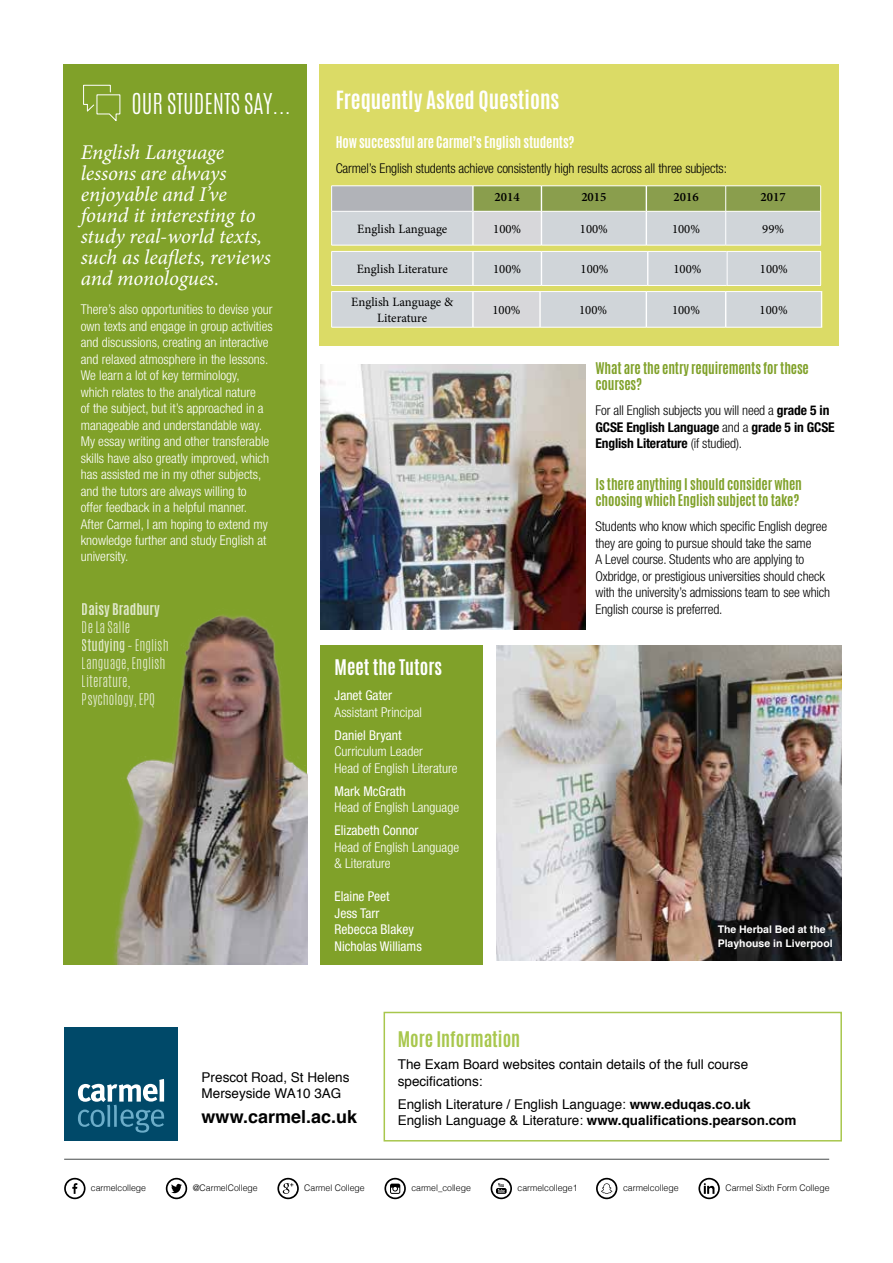
<style>
.page{position:relative;width:893px;height:1263px;background:#fff}
.page>*{position:absolute;margin:0;border:0;box-sizing:border-box;transform-origin:0 0}
.t1{font:300 24px "Antonio";color:#fff}
.t2{font:italic 21px/21px "Minion Pro";letter-spacing:-.01em;color:#fff}
.t3{font:700 21px "Antonio";color:#fff}
.t4{font:700 18px "Helvetica";color:#000}
.t5{font:700 18px "Antonio";color:#a8c74d}
.t6{font:700 18px "Antonio";color:#fff}
.t7{font:300 condensed 13.5px/16.5px "Helvetica Neue";color:#fff}
.t8{font:300 condensed 13.5px/16.5px "Helvetica Neue";letter-spacing:-.01em;color:#000}
.t9{font:13.5px/16.5px "Helvetica";color:#000}
.t10{font:700 13.5px/16.5px "Antonio";letter-spacing:-.01em;color:#80a129}
.t11{font:700 condensed 13.5px/16.5px "Helvetica Neue";letter-spacing:-.01em;color:#000}
.t12{font:condensed 13.5px/16.5px "Helvetica Neue";color:#fff}
.t13{font:300 13.5px/18px "Antonio";color:#fff}
.t14{font:700 13.5px "Antonio";letter-spacing:-.01em;color:#fff}
.t15{font:12.75px/15.3px "Minion Pro";color:#000;text-align:center}
.t16{font:600 12.75px "Minion Pro";color:#000}
.t17{font:700 10.5px/13.5px "Helvetica";color:#fff}
.t18{font:300 9.15px "Helvetica";color:#000;scale:.96 1}
.t19{font:300 9px "Helvetica";color:#000;scale:.96 1}
.s1{font-weight:400}
.s2{font-weight:300}
.s3{font-weight:700}
</style>
<div class="page">
<img style="left:497px;top:645px;width:345px;height:315px">
<img style="left:320px;top:364px;width:266px;height:265px">
<div style="left:64px;top:64px;width:243px;height:900px;background:#80a129"></div>
<div style="left:320px;top:645px;width:162px;height:319px;background:#80a129"></div>
<svg style="left:83px;top:85px;width:37px;height:36px"></svg>
<hr style="left:64px;top:1159px;width:765px;height:1px;background:#464b4b">
<svg style="left:64px;top:1178px;width:22px;height:21px"></svg>
<svg style="left:277px;top:1178px;width:22px;height:21px"></svg>
<svg style="left:491px;top:1178px;width:21px;height:21px"></svg>
<svg style="left:166px;top:1178px;width:21px;height:21px"></svg>
<svg style="left:698px;top:1178px;width:22px;height:21px"></svg>
<svg style="left:384px;top:1178px;width:22px;height:21px"></svg>
<svg style="left:596px;top:1178px;width:21px;height:21px"></svg>
<div style="left:64px;top:1027px;width:114px;height:113px;background:#004969"></div>
<svg style="left:78px;top:1079px;width:86px;height:54px"></svg>
<div style="left:384px;top:1012px;width:458px;height:129px;border:2px solid #a8c74d"></div>
<img style="left:114px;top:614px;width:193px;height:350px">
<div style="left:320px;top:64px;width:519px;height:282px;background:#dbdb66"></div>
<hr style="left:331px;top:245px;width:142px;height:1px;background:#fff">
<hr style="left:473px;top:245px;width:68px;height:1px;background:#fff">
<hr style="left:541px;top:245px;width:105px;height:1px;background:#fff">
<hr style="left:646px;top:245px;width:79px;height:1px;background:#fff">
<svg style="left:331px;top:186px;width:490px;height:59px;background:#bbc3af"></svg>
<hr style="left:472px;top:211px;width:2px;height:34px;background:#fff">
<hr style="left:541px;top:211px;width:1px;height:34px;background:#fff">
<hr style="left:646px;top:211px;width:1px;height:34px;background:#fff">
<hr style="left:725px;top:211px;width:1px;height:34px;background:#fff">
<hr style="left:820px;top:211px;width:1px;height:34px;background:#fff">
<hr style="left:725px;top:245px;width:96px;height:1px;background:#fff">
<div style="left:332px;top:252px;width:488px;height:33px;background:#d0d5d9"></div>
<hr style="left:472px;top:252px;width:2px;height:33px;background:#fff">
<hr style="left:541px;top:252px;width:1px;height:33px;background:#fff">
<hr style="left:647px;top:252px;width:1px;height:33px;background:#fff">
<hr style="left:331px;top:251px;width:142px;height:1px;background:#fff">
<hr style="left:331px;top:252px;width:1px;height:33px;background:#fff">
<hr style="left:473px;top:251px;width:68px;height:1px;background:#fff">
<hr style="left:541px;top:251px;width:107px;height:1px;background:#fff">
<hr style="left:648px;top:251px;width:79px;height:1px;background:#fff">
<hr style="left:331px;top:285px;width:142px;height:1px;background:#fff">
<hr style="left:473px;top:285px;width:68px;height:1px;background:#fff">
<hr style="left:541px;top:285px;width:107px;height:1px;background:#fff">
<hr style="left:648px;top:285px;width:79px;height:1px;background:#fff">
<hr style="left:727px;top:251px;width:94px;height:1px;background:#fff">
<hr style="left:727px;top:252px;width:1px;height:33px;background:#fff">
<hr style="left:820px;top:252px;width:1px;height:33px;background:#fff">
<hr style="left:727px;top:285px;width:94px;height:1px;background:#fff">
<div style="left:332px;top:292px;width:489px;height:35px;background:#d0d5d9"></div>
<div style="left:473px;top:292px;width:67px;height:35px;background:#d7d7da"></div>
<hr style="left:646px;top:292px;width:1px;height:35px;background:#fff">
<hr style="left:331px;top:291px;width:142px;height:1px;background:#fff">
<hr style="left:331px;top:292px;width:1px;height:35px;background:#fff">
<hr style="left:473px;top:291px;width:67px;height:1px;background:#fff">
<hr style="left:540px;top:291px;width:106px;height:1px;background:#fff">
<hr style="left:646px;top:291px;width:80px;height:1px;background:#fff">
<hr style="left:726px;top:291px;width:96px;height:1px;background:#fff">
<hr style="left:331px;top:327px;width:142px;height:1px;background:#fff">
<hr style="left:473px;top:327px;width:67px;height:1px;background:#fff">
<hr style="left:540px;top:327px;width:106px;height:1px;background:#fff">
<hr style="left:646px;top:327px;width:80px;height:1px;background:#fff">
<hr style="left:726px;top:327px;width:96px;height:1px;background:#fff">
<hr style="left:472px;top:292px;width:2px;height:35px;background:#fff">
<hr style="left:539px;top:292px;width:2px;height:35px;background:#fff">
<hr style="left:725px;top:292px;width:1px;height:35px;background:#fff">
<hr style="left:821px;top:292px;width:1px;height:35px;background:#fff">
<h1 class="t1" style="left:132px;top:86px;width:161px">OUR STUDENTS SAY...</h1>
<h2 class="t2" style="left:81px;top:141px;width:192px">English Language lessons are always enjoyable and I’ve found it interesting to study real-world texts, such as leaflets, reviews and monologues.</h2>
<p class="t7" style="left:81px;top:301px;width:193px">There’s also opportunities to devise your own texts and engage in group activities and discussions, creating an interactive and relaxed atmosphere in the lessons.<br>We learn a lot of key terminology,<br>which relates to the analytical nature<br>of the subject, but it’s approached in a manageable and understandable way.<br>My essay writing and other transferable skills have also greatly improved, which has assisted me in my other subjects, and the tutors are always willing to<br>offer feedback in a helpful manner.<br>After Carmel, I am hoping to extend my knowledge further and study English at university.</p>
<p class="t14" style="left:82px;top:599px;width:79px">Daisy Bradbury</p>
<p class="t13" style="left:82px;top:618px;width:88px">De La Salle<br><span class="s1">Studying</span> – English<br>Language, English<br>Literature,<br>Psychology, EPQ</p>
<h2 class="t3" style="left:336px;top:84px;width:225px">Frequently Asked Questions</h2>
<p class="t14" style="left:336px;top:132px;width:240px">How successful are Carmel’s English students?</p>
<p class="t8" style="left:336px;top:160px;width:393px">Carmel’s English students achieve consistently high results across all three subjects:</p>
<p class="t16" style="left:495px;top:188px;width:27px">2014</p>
<p class="t16" style="left:581px;top:188px;width:27px">2015</p>
<p class="t16" style="left:673px;top:188px;width:27px">2016</p>
<p class="t16" style="left:761px;top:188px;width:27px">2017</p>
<p class="t15" style="left:357px;top:221px;width:92px">English Language</p>
<p class="t15" style="left:493px;top:221px;width:29px">100%</p>
<p class="t15" style="left:580px;top:221px;width:29px">100%</p>
<p class="t15" style="left:672px;top:221px;width:29px">100%</p>
<p class="t15" style="left:762px;top:221px;width:23px">99%</p>
<p class="t15" style="left:357px;top:261px;width:93px">English Literature</p>
<p class="t15" style="left:493px;top:261px;width:29px">100%</p>
<p class="t15" style="left:581px;top:261px;width:29px">100%</p>
<p class="t15" style="left:673px;top:261px;width:29px">100%</p>
<p class="t15" style="left:760px;top:261px;width:29px">100%</p>
<p class="t15" style="left:351px;top:295px;width:104px">English Language &amp;<br>Literature</p>
<p class="t15" style="left:492px;top:302px;width:29px">100%</p>
<p class="t15" style="left:579px;top:302px;width:29px">100%</p>
<p class="t15" style="left:672px;top:302px;width:29px">100%</p>
<p class="t15" style="left:760px;top:302px;width:29px">100%</p>
<h3 class="t6" style="left:335px;top:654px;width:109px">Meet the Tutors</h3>
<p class="t12" style="left:335px;top:687px;width:59px">Janet Gater</p>
<p class="t7" style="left:335px;top:704px;width:89px">Assistant Principal</p>
<p class="t12" style="left:335px;top:727px;width:69px">Daniel Bryant</p>
<p class="t7" style="left:335px;top:743px;width:124px">Curriculum Leader<br>Head of English Literature</p>
<p class="t12" style="left:335px;top:783px;width:73px">Mark McGrath</p>
<p class="t7" style="left:335px;top:799px;width:126px">Head of English Language</p>
<p class="t12" style="left:335px;top:822px;width:85px">Elizabeth Connor</p>
<p class="t7" style="left:335px;top:838px;width:126px">Head of English Language &amp; Literature</p>
<p class="t12" style="left:335px;top:888px;width:89px">Elaine Peet<br>Jess Tarr<br>Rebecca Blakey<br>Nicholas Williams</p>
<p class="t10" style="left:595px;top:360px;width:215px">What are the entry requirements for these courses?</p>
<p class="t11" style="left:595px;top:402px;width:241px"><span class="s2">For all English subjects you will need a</span> grade 5 in<br>GCSE English Language <span class="s2">and a</span> grade 5 in GCSE<br>English Literature <span class="s2">(if studied).</span></p>
<p class="t10" style="left:595px;top:476px;width:208px">Is there anything I should consider when choosing which English subject to take?</p>
<p class="t8" style="left:595px;top:518px;width:236px">Students who know which specific English degree they are going to pursue should take the same<br>A Level course. Students who are applying to Oxbridge, or prestigious universities should check with the university’s admissions team to see which English course is preferred.</p>
<p class="t17" style="left:718px;top:923px;width:116px">The Herbal Bed at the<br>Playhouse in Liverpool</p>
<p class="t9" style="left:202px;top:1069px;width:149px">Prescot Road, St Helens<br>Merseyside WA10 3AG</p>
<h3 class="t4" style="left:202px;top:1102px;width:157px">www.carmel.ac.uk</h3>
<h3 class="t5" style="left:398px;top:1025px;width:124px">More Information</h3>
<p class="t9" style="left:398px;top:1057px;width:352px">The Exam Board websites contain details of the full course specifications:</p>
<p class="t9" style="left:398px;top:1096px;width:400px">English Literature / English Language: <span class="s3">www.eduqas.co.uk<br></span>English Language &amp; Literature: <span class="s3">www.qualifications.pearson.com</span></p>
<p class="t19" style="left:91px;top:1180px;width:59px">carmelcollege</p>
<p class="t19" style="left:193px;top:1180px;width:69px">@CarmelCollege</p>
<p class="t19" style="left:304px;top:1180px;width:65px">Carmel College</p>
<p class="t19" style="left:411px;top:1180px;width:64px">carmel_college</p>
<p class="t19" style="left:518px;top:1180px;width:64px">carmelcollege1</p>
<p class="t18" style="left:623px;top:1180px;width:60px">carmelcollege</p>
<p class="t19" style="left:725px;top:1180px;width:110px">Carmel Sixth Form College</p>
</div>
